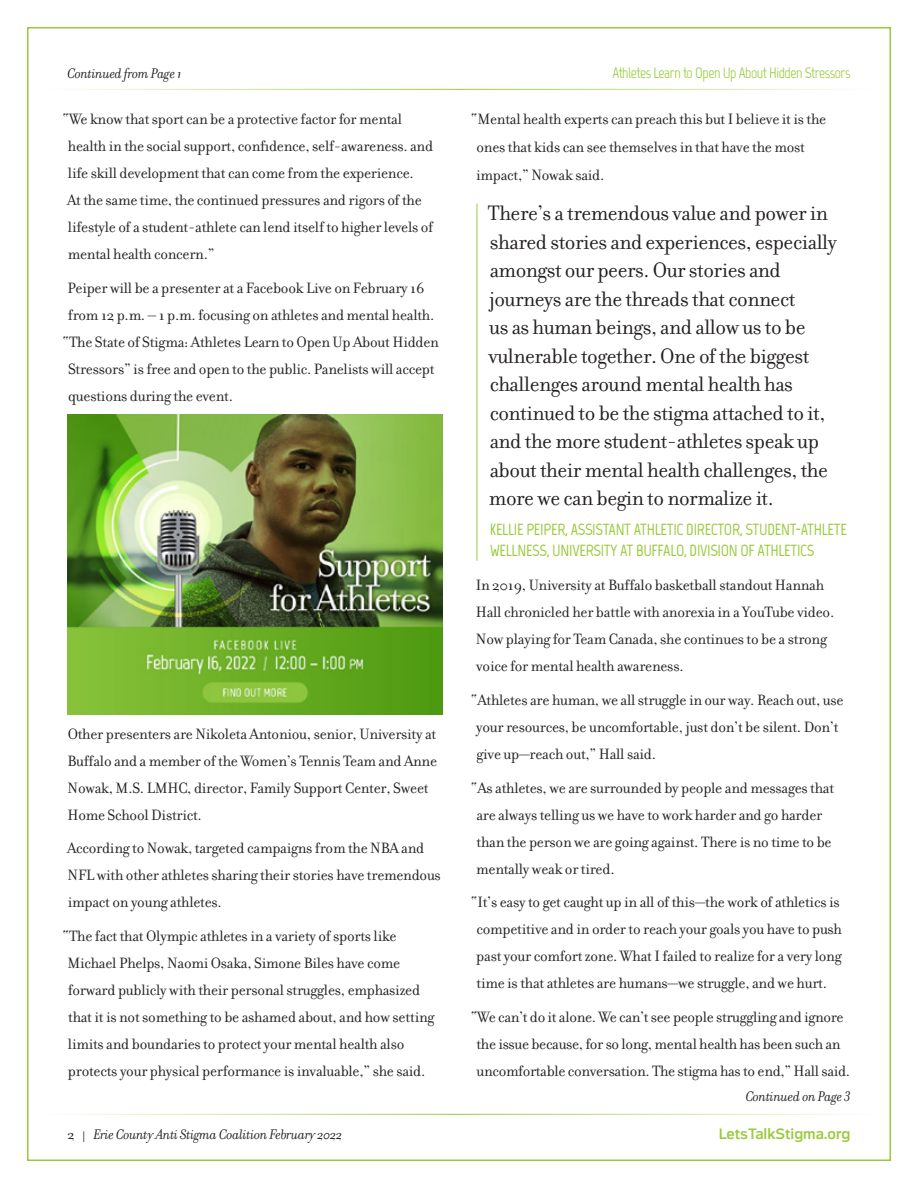
<style>
.page{position:relative;width:918px;height:1188px;background:#fff}
.page>*{position:absolute;margin:0;border:0;box-sizing:border-box;transform-origin:0 0}
.t1{font:22.5px/28.5px "Filosofia";letter-spacing:-.02em;color:#231f20}
.t2{font:16.2px/27px "Filosofia";letter-spacing:-.015em;color:#231f20}
.t3{font:700 16.2px/21px "Marvel";letter-spacing:-.02em;color:#99ca3b}
.t4{font:italic 15px "Filosofia";letter-spacing:-.02em;color:#231f20}
.t5{font:15px "Marvel";letter-spacing:-.03em;color:#99ca3b}
.t6{font:500 15px "Endzone Sans";color:#99ca3b}
.s1{font-style:normal}
</style>
<div class="page">
<hr style="left:27px;top:89px;width:864px;height:1px;background:#99ca3b">
<hr style="left:477px;top:204px;width:1px;height:357px;background:#99ca3b">
<img style="left:68px;top:415px;width:374px;height:299px">
<hr style="left:27px;top:1114px;width:864px;height:1px;background:#99ca3b">
<p class="t4" style="left:68px;top:66px;width:116px">Continued from Page 1</p>
<p class="t5" style="left:612px;top:64px;width:240px">Athletes Learn to Open Up About Hidden Stressors</p>
<p class="t2" style="left:476px;top:106px;width:352px;line-height:27.6px;text-indent:-5px">“Mental health experts can preach this but I believe it is the ones that kids can see themselves in that have the most impact,” Nowak said.</p>
<p class="t1" style="left:488px;top:199px;width:351px">There’s a tremendous value and power in shared stories and experiences, especially amongst our peers. Our stories and journeys are the threads that connect<br>us as human beings, and allow us to be vulnerable together. One of the biggest challenges around mental health has continued to be the stigma attached to it, and the more student-athletes speak up about their mental health challenges, the more we can begin to normalize it.</p>
<p class="t3" style="left:490px;top:519px;width:359px">KELLIE PEIPER, ASSISTANT ATHLETIC DIRECTOR, STUDENT-ATHLETE<br>WELLNESS, UNIVERSITY AT BUFFALO, DIVISION OF ATHLETICS</p>
<p class="t2" style="left:476px;top:572px;width:360px">In 2019, University at Buffalo basketball standout Hannah Hall chronicled her battle with anorexia in a YouTube video.<br>Now playing for Team Canada, she continues to be a strong voice for mental health awareness.</p>
<p class="t2" style="left:476px;top:687px;width:369px;text-indent:-5px">“Athletes are human, we all struggle in our way. Reach out, use your resources, be uncomfortable, just don’t be silent. Don’t give up—reach out,” Hall said.</p>
<p class="t2" style="left:476px;top:774px;width:359px;text-indent:-5px">“As athletes, we are surrounded by people and messages that are always telling us we have to work harder and go harder than the person we are going against. There is no time to be mentally weak or tired.</p>
<p class="t2" style="left:471px;top:889px;width:373px;text-align:center">“It’s easy to get caught up in all of this—the work of athletics is competitive and in order to reach your goals you have to push past your comfort zone. What I failed to realize for a very long time is that athletes are humans—we struggle, and we hurt.</p>
<p class="t2" style="left:471px;top:1004px;width:381px;text-align:center">“We can’t do it alone. We can’t see people struggling and ignore the issue because, for so long, mental health has been such an uncomfortable conversation. The stigma has to end,” Hall said.</p>
<p class="t4" style="left:746px;top:1088px;width:106px">Continued on Page 3</p>
<p class="t4" style="left:68px;top:1126px;width:276px"><span class="s1">2 |</span> Erie County Anti Stigma Coalition February 2022</p>
<p class="t6" style="left:719px;top:1126px;width:133px">LetsTalkStigma.org</p>
<p class="t2" style="left:63px;top:106px;width:372px">“We know that sport can be a protective factor for mental health in the social support, confidence, self-awareness. and life skill development that can come from the experience.<br>At the same time, the continued pressures and rigors of the lifestyle of a student-athlete can lend itself to higher levels of mental health concern.”</p>
<p class="t2" style="left:67px;top:275px;width:359px">Peiper will be a presenter at a Facebook Live on February 16</p>
<p class="t2" style="left:68px;top:302px;width:368px">from 12 p.m. – 1 p.m. focusing on athletes and mental health.</p>
<p class="t2" style="left:63px;top:329px;width:378px">“The State of Stigma: Athletes Learn to Open Up About Hidden</p>
<p class="t2" style="left:68px;top:356px;width:368px">Stressors” is free and open to the public. Panelists will accept</p>
<p class="t2" style="left:68px;top:383px;width:166px">questions during the event.</p>
<p class="t2" style="left:67px;top:720px;width:371px">Other presenters are Nikoleta Antoniou, senior, University at Buffalo and a member of the Women’s Tennis Team and Anne Nowak, M.S. LMHC, director, Family Support Center, Sweet Home School District.</p>
<p class="t2" style="left:67px;top:835px;width:375px">According to Nowak, targeted campaigns from the NBA and<br>NFL with other athletes sharing their stories have tremendous impact on young athletes.</p>
<p class="t2" style="left:67px;top:923px;width:369px;text-indent:-5px">“The fact that Olympic athletes in a variety of sports like Michael Phelps, Naomi Osaka, Simone Biles have come forward publicly with their personal struggles, emphasized that it is not something to be ashamed about, and how setting limits and boundaries to protect your mental health also protects your physical performance is invaluable,” she said.</p>
</div>
